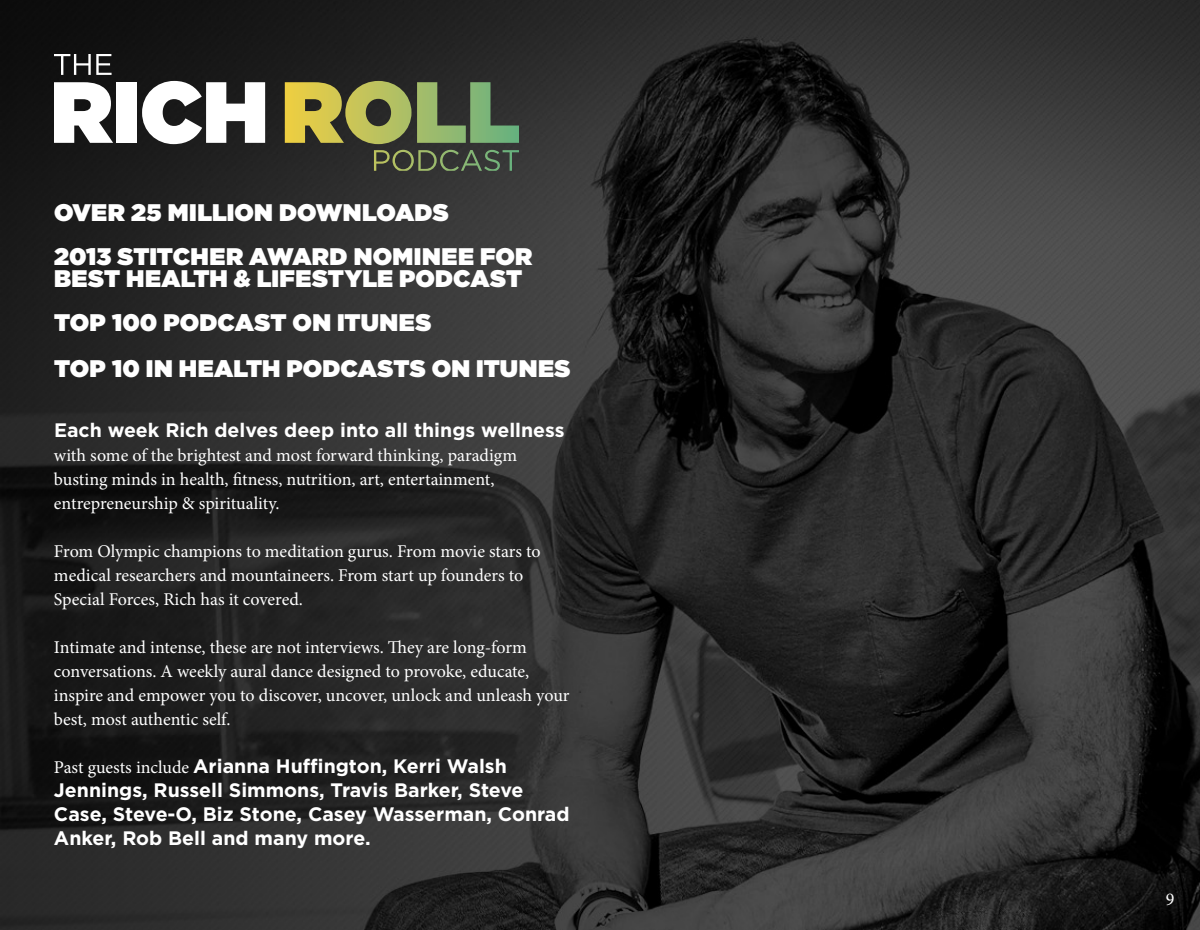
<style>
.page{position:relative;width:1200px;height:930px;background:#fff}
.page>*{position:absolute;margin:0;border:0;box-sizing:border-box;transform-origin:0 0}
.t1{font:900 24px/44.8px "Gotham";letter-spacing:.01em;color:#fff}
.t2{font:700 19.5px/24px "Gotham";color:#fff}
.t3{font:18px/24px "Minion Pro";letter-spacing:-.005em;color:#fff}
.s1{font-family:"Minion Pro";font-weight:400;font-size:18px}
</style>
<div class="page">
<img style="left:0;top:0;width:1200px;height:930px">
<svg style="left:54px;top:82px;width:59px;height:61px"></svg>
<div style="left:116px;top:82px;width:20px;height:61px;background:#fff"></div>
<svg style="left:142px;top:81px;width:123px;height:63px"></svg>
<svg style="left:54px;top:54px;width:58px;height:21px"></svg>
<svg style="left:285px;top:81px;width:234px;height:90px;background:#6a7144"></svg>
<h1 class="t1" style="left:54px;top:190px;width:480px;line-height:44.1px">OVER 25 MILLION DOWNLOADS<br>2013 STITCHER AWARD NOMINEE FOR</h1>
<h1 class="t1" style="left:54px;top:256px;width:518px">BEST HEALTH &amp; LIFESTYLE PODCAST<br>TOP 100 PODCAST ON ITUNES<br>TOP 10 IN HEALTH PODCASTS ON ITUNES</h1>
<p class="t2" style="left:54px;top:418px;width:512px">Each week Rich delves deep into all things wellness</p>
<p class="t3" style="left:54px;top:443px;width:465px">with some of the brightest and most forward thinking, paradigm busting minds in health, fitness, nutrition, art, entertainment, entrepreneurship &amp; spirituality.</p>
<p class="t3" style="left:54px;top:539px;width:488px">From Olympic champions to meditation gurus. From movie stars to medical researchers and mountaineers. From start up founders to<br>Special Forces, Rich has it covered.</p>
<p class="t3" style="left:54px;top:635px;width:517px">Intimate and intense, these are not interviews. They are long-form conversations. A weekly aural dance designed to provoke, educate, inspire and empower you to discover, uncover, unlock and unleash your best, most authentic self.</p>
<p class="t2" style="left:54px;top:754px;width:517px"><span class="s1">Past guests include</span> Arianna Huffington, Kerri Walsh Jennings, Russell Simmons, Travis Barker, Steve Case, Steve-O, Biz Stone, Casey Wasserman, Conrad Anker, Rob Bell and many more.</p>
<p class="t3" style="left:1166px;top:888px;width:10px">9</p>
</div>
